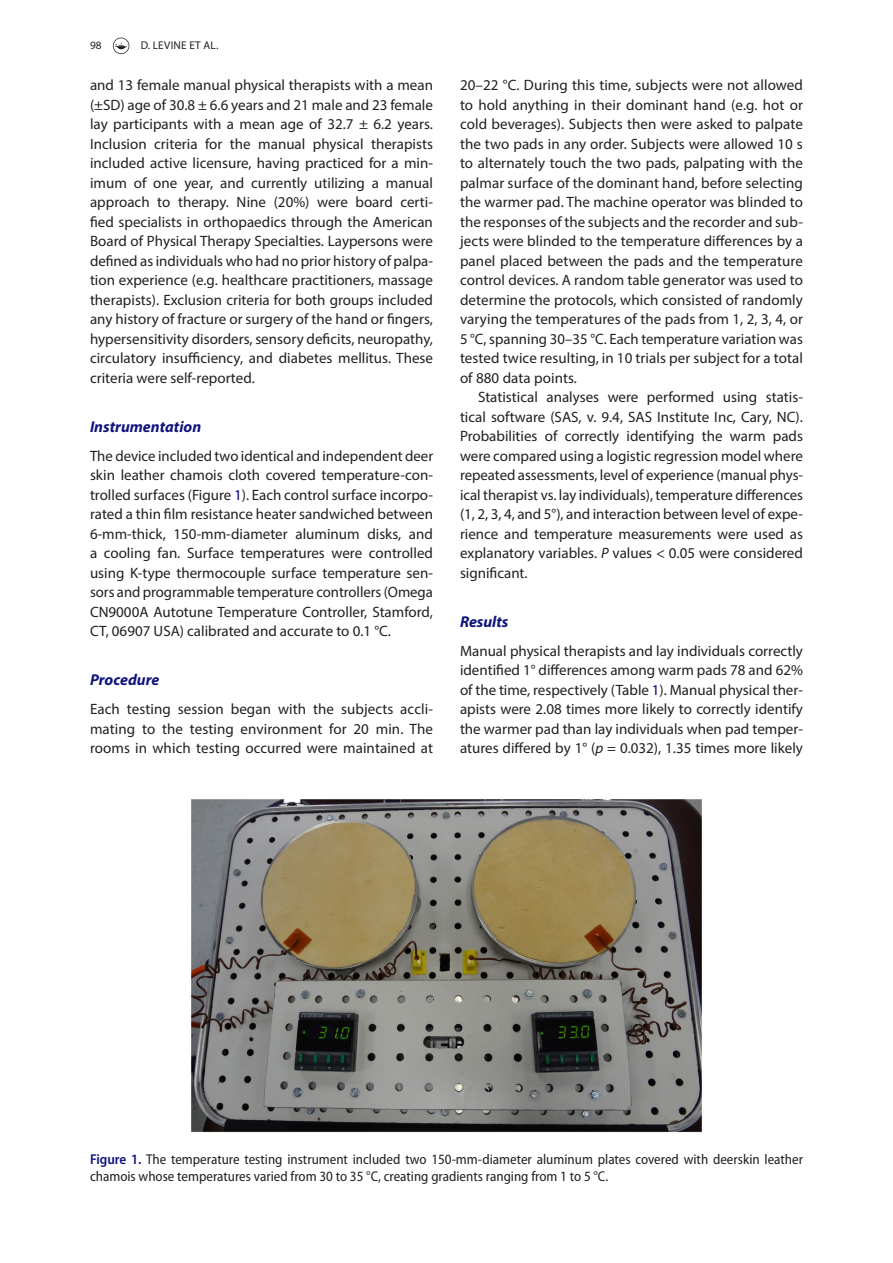
<style>
.page{position:relative;width:893px;height:1263px;background:#fff}
.page>*{position:absolute;margin:0;border:0;box-sizing:border-box;transform-origin:0 0}
.t1{font:italic 700 15.75px "Myriad Pro";color:#10147e}
.t2{font:15px/19.5px "Myriad Pro";color:#231f20;text-align:justify}
.t3{font:semi-condensed 14.25px/16.5px "Myriad Pro";color:#231f20}
.t4{font:11.25px "Myriad Pro";letter-spacing:.02em;color:#231f20}
.s1{color:#000080}
.s2{font-style:italic}
.s3{font-weight:600;color:#10147e}
</style>
<div class="page">
<svg style="left:113px;top:38px;width:16px;height:16px"></svg>
<img style="left:190px;top:799px;width:512px;height:334px">
<p class="t4" style="left:90px;top:39px;width:13px">98</p>
<p class="t4" style="left:141px;top:39px;width:79px">D. LEVINE ET AL.</p>
<p class="t2" style="left:90px;top:75px;width:345px">and 13 female manual physical therapists with a mean (±SD) age of 30.8 ± 6.6 years and 21 male and 23 female lay participants with a mean age of 32.7 ± 6.2 years.<br>Inclusion criteria for the manual physical therapists included active licensure, having practiced for a min&shy;imum of one year, and currently utilizing a manual approach to therapy. Nine (20%) were board certi&shy;fied specialists in orthopaedics through the American Board of Physical Therapy Specialties. Laypersons were defined as individuals who had no prior history of palpa&shy;tion experience (e.g. healthcare practitioners, massage therapists). Exclusion criteria for both groups included any history of fracture or surgery of the hand or fingers, hypersensitivity disorders, sensory deficits, neuropathy, circulatory insufficiency, and diabetes mellitus. These criteria were self-reported.</p>
<p class="t1" style="left:90px;top:416px;width:113px">Instrumentation</p>
<p class="t2" style="left:90px;top:446px;width:345px">The device included two identical and independent deer skin leather chamois cloth covered temperature-con&shy;trolled surfaces (Figure <span class="s1">1</span>). Each control surface incorpo&shy;rated a thin film resistance heater sandwiched between 6-mm-thick, 150-mm-diameter aluminum disks, and a cooling fan. Surface temperatures were controlled using K-type thermocouple surface temperature sen&shy;sors and programmable temperature controllers (Omega CN9000A Autotune Temperature Controller, Stamford, CT, 06907 USA) calibrated and accurate to 0.1 °C.</p>
<p class="t1" style="left:90px;top:670px;width:71px">Procedure</p>
<p class="t2" style="left:90px;top:699px;width:344px">Each testing session began with the subjects accli&shy;mating to the testing environment for 20 min. The rooms in which testing occurred were maintained at</p>
<p class="t2" style="left:460px;top:75px;width:345px">20–22 °C. During this time, subjects were not allowed to hold anything in their dominant hand (e.g. hot or cold beverages). Subjects then were asked to palpate the two pads in any order. Subjects were allowed 10 s to alternately touch the two pads, palpating with the palmar surface of the dominant hand, before selecting the warmer pad. The machine operator was blinded to the responses of the subjects and the recorder and sub&shy;jects were blinded to the temperature differences by a panel placed between the pads and the temperature control devices. A random table generator was used to determine the protocols, which consisted of randomly varying the temperatures of the pads from 1, 2, 3, 4, or 5 °C, spanning 30–35 °C. Each temperature variation was tested twice resulting, in 10 trials per subject for a total of 880 data points.</p>
<p class="t2" style="left:460px;top:387px;width:345px;text-indent:18px">Statistical analyses were performed using statis&shy;tical software (SAS, v. 9.4, SAS Institute Inc, Cary, NC).<br>Probabilities of correctly identifying the warm pads were compared using a logistic regression model where repeated assessments, level of experience (manual phys&shy;ical therapist vs. lay individuals), temperature differences (1, 2, 3, 4, and 5°), and interaction between level of expe&shy;rience and temperature measurements were used as explanatory variables. <span class="s2">P</span> values &lt; 0.05 were considered significant.</p>
<p class="t1" style="left:460px;top:611px;width:50px">Results</p>
<p class="t2" style="left:460px;top:641px;width:344px">Manual physical therapists and lay individuals correctly identified 1° differences among warm pads 78 and 62% of the time, respectively (Table <span class="s1">1</span>). Manual physical ther&shy;apists were 2.08 times more likely to correctly identify the warmer pad than lay individuals when pad temper&shy;atures differed by 1° (<span class="s2">p</span> = 0.032), 1.35 times more likely</p>
<p class="t3" style="left:90px;top:1151px;width:715px"><span class="s3">Figure 1.</span> The temperature testing instrument included two 150-mm-diameter aluminum plates covered with deerskin leather chamois whose temperatures varied from 30 to 35 °C, creating gradients ranging from 1 to 5 °C.</p>
</div>
